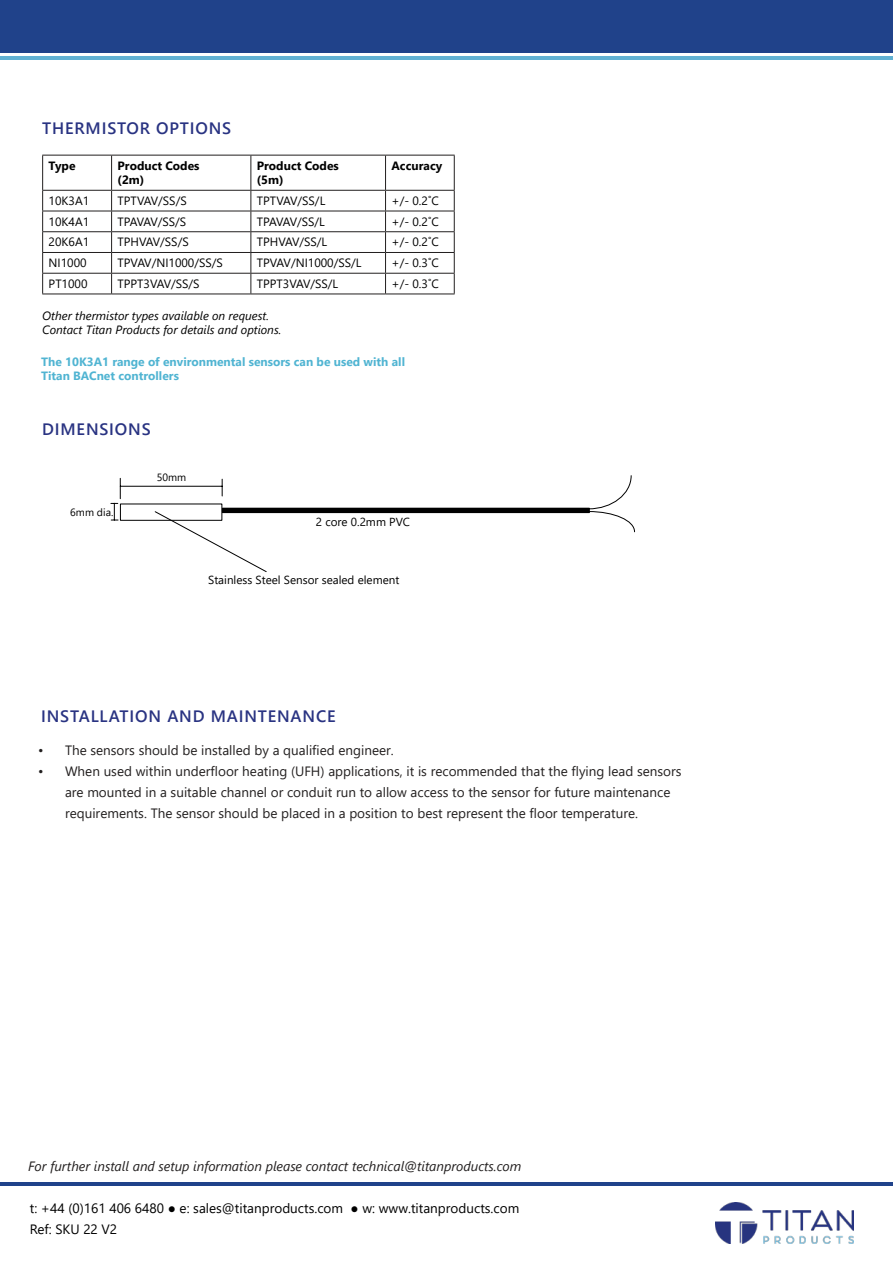
<style>
.page{position:relative;width:893px;height:1263px;background:#fff}
.page>*{position:absolute;margin:0;border:0;box-sizing:border-box;transform-origin:0 0}
.t1{font:600 16.5px "Segoe UI";letter-spacing:.05em;color:#293382}
.t2{font:13.5px/21px "Segoe UI";color:#221f1f}
.t3{font:13.5px/21px "Segoe UI";color:#000}
.t4{font:italic 13.5px "Segoe UI";color:#221f1f}
.t5{font:12px "Segoe UI";color:#000}
.t6{font:italic 12px/14.4px "Segoe UI";color:#000}
.t7{font:700 12px/14.4px "Segoe UI";color:#50b4d2}
.t8{font:700 12px/14.4px "Segoe UI";color:#000}
.t9{font:12px "Segoe UI";letter-spacing:-.065em;color:#000}
.t10{font:11.7px "Segoe UI";color:#000}
.t11{font:10.5px "Segoe UI";color:#000}
</style>
<div class="page">
<hr style="left:111px;top:155px;width:1px;height:35px;background:#221f1f">
<hr style="left:250px;top:155px;width:1px;height:35px;background:#221f1f">
<hr style="left:385px;top:155px;width:1px;height:35px;background:#221f1f">
<svg style="left:111px;top:191px;width:1px;height:103px"></svg>
<svg style="left:250px;top:191px;width:1px;height:103px"></svg>
<svg style="left:385px;top:191px;width:1px;height:103px"></svg>
<hr style="left:42px;top:190px;width:70px;height:1px;background:#221f1f">
<hr style="left:112px;top:190px;width:139px;height:1px;background:#221f1f">
<hr style="left:251px;top:190px;width:135px;height:1px;background:#221f1f">
<hr style="left:386px;top:190px;width:69px;height:1px;background:#221f1f">
<hr style="left:42px;top:211px;width:70px;height:1px;background:#221f1f">
<hr style="left:112px;top:211px;width:139px;height:1px;background:#221f1f">
<hr style="left:251px;top:211px;width:135px;height:1px;background:#221f1f">
<hr style="left:386px;top:211px;width:69px;height:1px;background:#221f1f">
<hr style="left:42px;top:231px;width:70px;height:1px;background:#221f1f">
<hr style="left:112px;top:231px;width:139px;height:1px;background:#221f1f">
<hr style="left:251px;top:231px;width:135px;height:1px;background:#221f1f">
<hr style="left:386px;top:231px;width:69px;height:1px;background:#221f1f">
<hr style="left:42px;top:252px;width:70px;height:1px;background:#221f1f">
<hr style="left:112px;top:252px;width:139px;height:1px;background:#221f1f">
<hr style="left:251px;top:252px;width:135px;height:1px;background:#221f1f">
<hr style="left:386px;top:252px;width:69px;height:1px;background:#221f1f">
<hr style="left:42px;top:273px;width:70px;height:1px;background:#221f1f">
<hr style="left:112px;top:273px;width:139px;height:1px;background:#221f1f">
<hr style="left:251px;top:273px;width:135px;height:1px;background:#221f1f">
<hr style="left:386px;top:273px;width:69px;height:1px;background:#221f1f">
<hr style="left:42px;top:294px;width:70px;height:1px;background:#221f1f">
<hr style="left:112px;top:294px;width:139px;height:1px;background:#221f1f">
<hr style="left:251px;top:294px;width:135px;height:1px;background:#221f1f">
<hr style="left:386px;top:294px;width:69px;height:1px;background:#221f1f">
<hr style="left:42px;top:155px;width:70px;height:1px;background:#221f1f">
<hr style="left:42px;top:155px;width:1px;height:35px;background:#221f1f">
<hr style="left:112px;top:155px;width:139px;height:1px;background:#221f1f">
<hr style="left:251px;top:155px;width:135px;height:1px;background:#221f1f">
<hr style="left:386px;top:155px;width:69px;height:1px;background:#221f1f">
<hr style="left:454px;top:155px;width:1px;height:35px;background:#221f1f">
<svg style="left:42px;top:191px;width:1px;height:103px"></svg>
<svg style="left:454px;top:191px;width:1px;height:103px"></svg>
<hr style="left:0;top:1182px;width:893px;height:3px;background:#20428a">
<img style="left:715px;top:1202px;width:138px;height:41px">
<hr style="left:0;top:56px;width:893px;height:4px;background:#61b1d3">
<div style="left:0;top:0;width:893px;height:52px;background:#20428a"></div>
<svg style="left:588px;top:475px;width:47px;height:57px"></svg>
<hr style="left:222px;top:508px;width:367px;height:4px;background:#000">
<div style="left:222px;top:508px;width:368px;height:5px;border:1px solid #000"></div>
<svg style="left:222px;top:479px;width:1px;height:17px"></svg>
<hr style="left:120px;top:486px;width:102px;height:1px;background:#000">
<svg style="left:154px;top:511px;width:113px;height:61px"></svg>
<svg style="left:111px;top:478px;width:10px;height:43px"></svg>
<p class="t1" style="left:42px;top:119px;width:190px">THERMISTOR OPTIONS</p>
<p class="t8" style="left:49px;top:160px;width:28px">Type</p>
<p class="t8" style="left:118px;top:160px;width:83px">Product Codes (2m)</p>
<p class="t8" style="left:257px;top:160px;width:83px">Product Codes (5m)</p>
<p class="t8" style="left:392px;top:160px;width:52px">Accuracy</p>
<p class="t5" style="left:49px;top:189px;width:42px">10K3A1</p>
<p class="t5" style="left:118px;top:189px;width:71px">TPTVAV/SS/S</p>
<p class="t5" style="left:257px;top:189px;width:70px">TPTVAV/SS/L</p>
<p class="t5" style="left:392px;top:189px;width:49px">+/- 0.2˚C</p>
<p class="t5" style="left:49px;top:210px;width:42px">10K4A1</p>
<p class="t9" style="left:118px;top:210px;width:70px">TPAVAV/SS/S</p>
<p class="t9" style="left:257px;top:210px;width:69px">TPAVAV/SS/L</p>
<p class="t5" style="left:392px;top:210px;width:49px">+/- 0.2˚C</p>
<p class="t5" style="left:49px;top:231px;width:42px">20K6A1</p>
<p class="t5" style="left:118px;top:231px;width:73px">TPHVAV/SS/S</p>
<p class="t5" style="left:257px;top:231px;width:72px">TPHVAV/SS/L</p>
<p class="t5" style="left:392px;top:231px;width:49px">+/- 0.2˚C</p>
<p class="t5" style="left:49px;top:256px;width:40px">NI1000</p>
<p class="t5" style="left:118px;top:252px;width:107px">TPVAV/NI1000/SS/S</p>
<p class="t5" style="left:257px;top:252px;width:106px">TPVAV/NI1000/SS/L</p>
<p class="t5" style="left:392px;top:252px;width:49px">+/- 0.3˚C</p>
<p class="t5" style="left:49px;top:277px;width:40px">PT1000</p>
<p class="t5" style="left:118px;top:272px;width:84px">TPPT3VAV/SS/S</p>
<p class="t5" style="left:257px;top:272px;width:83px">TPPT3VAV/SS/L</p>
<p class="t5" style="left:392px;top:272px;width:49px">+/- 0.3˚C</p>
<p class="t6" style="left:42px;top:310px;width:241px">Other thermistor types available on request.<br>Contact Titan Products for details and options.</p>
<p class="t7" style="left:41px;top:356px;width:365px">The 10K3A1 range of environmental sensors can be used with all<br>Titan BACnet controllers</p>
<p class="t1" style="left:42px;top:419px;width:110px">DIMENSIONS</p>
<p class="t11" style="left:70px;top:502px;width:45px">6mm dia.</p>
<p class="t11" style="left:157px;top:467px;width:31px">50mm</p>
<p class="t10" style="left:316px;top:511px;width:96px">2 core 0.2mm PVC</p>
<p class="t10" style="left:208px;top:569px;width:193px">Stainless Steel Sensor sealed element</p>
<p class="t1" style="left:41px;top:706px;width:296px">INSTALLATION AND MAINTENANCE</p>
<p class="t2" style="left:38px;top:740px;width:357px">• The sensors should be installed by a qualified engineer.</p>
<p class="t2" style="left:65px;top:761px;width:618px;text-indent:-27px">• When used within underfloor heating (UFH) applications, it is recommended that the flying lead sensors are mounted in a suitable channel or conduit run to allow access to the sensor for future maintenance requirements. The sensor should be placed in a position to best represent the floor temperature.</p>
<p class="t4" style="left:28px;top:1161px;width:495px">For further install and setup information please contact technical@titanproducts.com</p>
<p class="t3" style="left:30px;top:1197px;width:491px">t: +44 (0)161 406 6480 ● e: sales@titanproducts.com ● w: www.titanproducts.com<br>Ref: SKU 22 V2</p>
</div>
